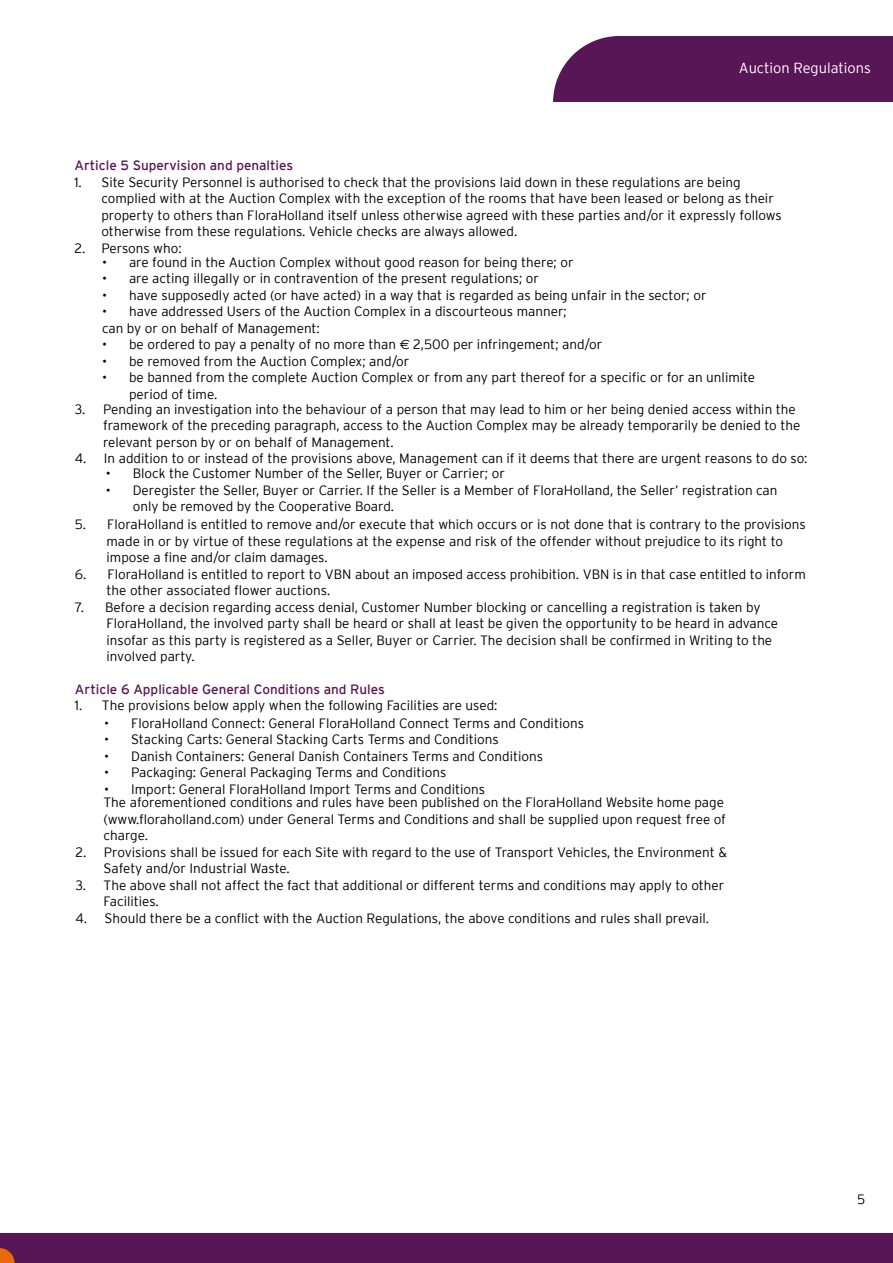
<style>
.page{position:relative;width:893px;height:1263px;background:#fff}
.page>*{position:absolute;margin:0;border:0;box-sizing:border-box;transform-origin:0 0}
.t1{font:300 14.55px "Interstate";color:#fff}
.t2{font:300 13.5px/16.5px "Interstate";color:#000}
.t3{font:13.5px "Interstate";color:#591657}
.s1{font-family:"Euro Sans";font-weight:400}
</style>
<div class="page">
<div style="left:553px;top:36px;width:340px;height:66px;background:#591657"></div>
<div style="left:0;top:1233px;width:893px;height:30px;background:#591657"></div>
<p class="t1" style="left:739px;top:60px;width:133px">Auction Regulations</p>
<p class="t3" style="left:74px;top:158px;width:220px">Article 5 Supervision and penalties</p>
<p class="t2" style="left:101px;top:174px;width:682px;text-indent:-27px">1. Site Security Personnel is authorised to check that the provisions laid down in these regulations are being complied with at the Auction Complex with the exception of the rooms that have been leased or belong as their property to others than FloraHolland itself unless otherwise agreed with these parties and/or it expressly follows otherwise from these regulations. Vehicle checks are always allowed.</p>
<p class="t2" style="left:74px;top:240px;width:109px">2. Persons who:</p>
<p class="t2" style="left:102px;top:254px;width:473px">• are found in the Auction Complex without good reason for being there; or</p>
<p class="t2" style="left:102px;top:270px;width:438px">• are acting illegally or in contravention of the present regulations; or</p>
<p class="t2" style="left:102px;top:287px;width:606px">• have supposedly acted (or have acted) in a way that is regarded as being unfair in the sector; or</p>
<p class="t2" style="left:102px;top:303px;width:466px">• have addressed Users of the Auction Complex in a discourteous manner; can by or on behalf of Management:</p>
<p class="t2" style="left:102px;top:336px;width:502px">• be ordered to pay a penalty of no more than <span class="s1">€</span> 2,500 per infringement; and/or</p>
<p class="t2" style="left:102px;top:353px;width:309px">• be removed from the Auction Complex; and/or</p>
<p class="t2" style="left:129px;top:369px;width:628px;text-indent:-27px">• be banned from the complete Auction Complex or from any part thereof for a specific or for an unlimite period of time.</p>
<p class="t2" style="left:103px;top:401px;width:699px;text-indent:-28px">3. Pending an investigation into the behaviour of a person that may lead to him or her being denied access within the framework of the preceding paragraph, access to the Auction Complex may be already temporarily be denied to the relevant person by or on behalf of Management.</p>
<p class="t2" style="left:75px;top:450px;width:734px">4. In addition to or instead of the provisions above, Management can if it deems that there are urgent reasons to do so:</p>
<p class="t2" style="left:106px;top:465px;width:401px">• Block the Customer Number of the Seller, Buyer or Carrier; or</p>
<p class="t2" style="left:133px;top:482px;width:646px;text-indent:-27px">• Deregister the Seller, Buyer or Carrier. If the Seller is a Member of FloraHolland, the Seller’ registration can only be removed by the Cooperative Board.</p>
<p class="t2" style="left:107px;top:516px;width:701px;text-indent:-32px">5. FloraHolland is entitled to remove and/or execute that which occurs or is not done that is contrary to the provisions made in or by virtue of these regulations at the expense and risk of the offender without prejudice to its right to impose a fine and/or claim damages.</p>
<p class="t2" style="left:107px;top:565px;width:701px;text-indent:-32px">6. FloraHolland is entitled to report to VBN about an imposed access prohibition. VBN is in that case entitled to inform the other associated flower auctions.</p>
<p class="t2" style="left:107px;top:598px;width:673px;text-indent:-32px">7. Before a decision regarding access denial, Customer Number blocking or cancelling a registration is taken by FloraHolland, the involved party shall be heard or shall at least be given the opportunity to be heard in advance insofar as this party is registered as a Seller, Buyer or Carrier. The decision shall be confirmed in Writing to the involved party.</p>
<p class="t3" style="left:75px;top:682px;width:311px">Article 6 Applicable General Conditions and Rules</p>
<p class="t2" style="left:75px;top:697px;width:424px">1. The provisions below apply when the following Facilities are used:</p>
<p class="t2" style="left:104px;top:715px;width:481px">• FloraHolland Connect: General FloraHolland Connect Terms and Conditions</p>
<p class="t2" style="left:104px;top:731px;width:396px">• Stacking Carts: General Stacking Carts Terms and Conditions</p>
<p class="t2" style="left:104px;top:748px;width:440px">• Danish Containers: General Danish Containers Terms and Conditions</p>
<p class="t2" style="left:104px;top:764px;width:344px">• Packaging: General Packaging Terms and Conditions</p>
<p class="t2" style="left:104px;top:782px;width:622px;line-height:13.5px">• Import: General FloraHolland Import Terms and Conditions<br>The aforementioned conditions and rules have been published on the FloraHolland Website home page</p>
<p class="t2" style="left:104px;top:811px;width:624px">(www.floraholland.com) under General Terms and Conditions and shall be supplied upon request free of charge.</p>
<p class="t2" style="left:104px;top:844px;width:625px;text-indent:-28px">2. Provisions shall be issued for each Site with regard to the use of Transport Vehicles, the Environment &amp;<br>Safety and/or Industrial Waste.</p>
<p class="t2" style="left:104px;top:877px;width:622px;text-indent:-28px">3. The above shall not affect the fact that additional or different terms and conditions may apply to other<br>Facilities.</p>
<p class="t2" style="left:75px;top:910px;width:635px">4. Should there be a conflict with the Auction Regulations, the above conditions and rules shall prevail.</p>
<p class="t2" style="left:857px;top:1190px;width:10px">5</p>
</div>
